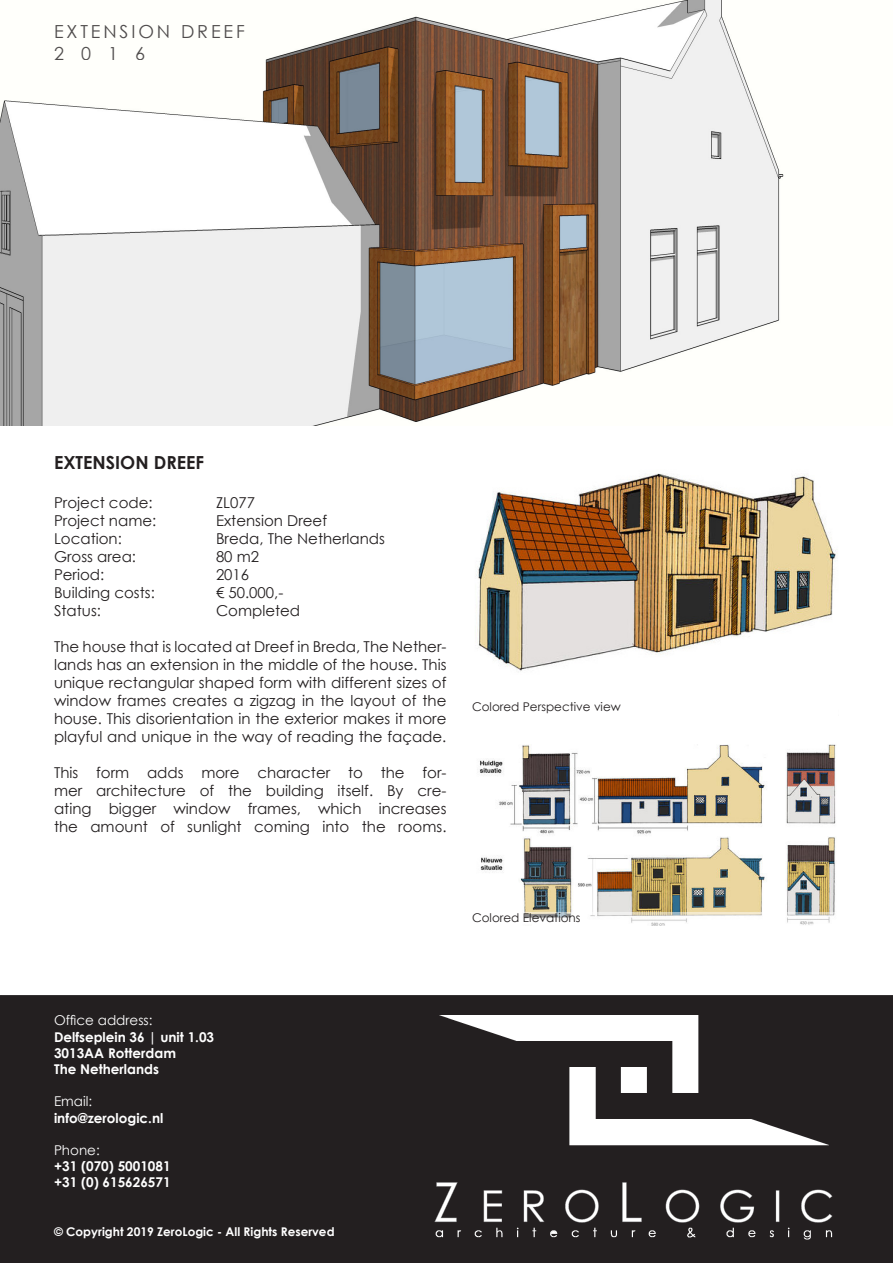
<style>
.page{position:relative;width:893px;height:1263px;background:#fff}
.page>*{position:absolute;margin:0;border:0;box-sizing:border-box;transform-origin:0 0}
.t1{font:18px/21.6px "Century Gothic";letter-spacing:.16em;color:#231f20}
.t2{font:700 18px "Century Gothic";color:#231f20}
.t3{font:15px/18px "Century Gothic";color:#231f20;text-align:justify}
.t4{font:700 13.5px/16.2px "Century Gothic";color:#fff}
.t5{font:13.5px "Century Gothic";color:#fff}
.t6{font:700 12px "Century Gothic";color:#fff}
.t7{font:12px "Century Gothic";color:#231f20}
</style>
<div class="page">
<div style="left:1px;top:996px;width:891px;height:266px;background:#231f20"></div>
<div style="left:0;top:995px;width:893px;height:268px;border:2px solid #231f20"></div>
<img style="left:434px;top:1015px;width:399px;height:225px">
<img style="left:0;top:0;width:784px;height:425px">
<img style="left:476px;top:473px;width:362px;height:199px">
<img style="left:479px;top:744px;width:357px;height:168px">
<svg style="left:524px;top:912px;width:311px;height:14px"></svg>
<p class="t1" style="left:54px;top:20px;width:192px">EXTENSION DREEF<br>2016</p>
<p class="t2" style="left:54px;top:448px;width:152px">EXTENSION DREEF</p>
<p class="t3" style="left:54px;top:493px;width:100px">Project code:</p>
<p class="t3" style="left:216px;top:493px;width:41px">ZL077</p>
<p class="t3" style="left:54px;top:511px;width:104px">Project name:</p>
<p class="t3" style="left:216px;top:511px;width:113px">Extension Dreef</p>
<p class="t3" style="left:54px;top:529px;width:69px">Location:</p>
<p class="t3" style="left:216px;top:529px;width:170px">Breda, The Netherlands</p>
<p class="t3" style="left:54px;top:547px;width:84px">Gross area:</p>
<p class="t3" style="left:216px;top:547px;width:45px">80 m2</p>
<p class="t3" style="left:54px;top:565px;width:52px">Period:</p>
<p class="t3" style="left:216px;top:565px;width:35px">2016</p>
<p class="t3" style="left:54px;top:583px;width:102px">Building costs:</p>
<p class="t3" style="left:216px;top:583px;width:69px">€ 50.000,-</p>
<p class="t3" style="left:54px;top:601px;width:48px">Status:</p>
<p class="t3" style="left:216px;top:601px;width:86px">Completed</p>
<p class="t3" style="left:54px;top:637px;width:394px">The house that is located at Dreef in Breda, The Nether&shy;lands has an extension in the middle of the house. This unique rectangular shaped form with different sizes of window frames creates a zigzag in the layout of the house. This disorientation in the exterior makes it more playful and unique in the way of reading the façade.</p>
<p class="t3" style="left:54px;top:763px;width:394px">This form adds more character to the for&shy;mer architecture of the building itself. By cre&shy;ating bigger window frames, which increases the amount of sunlight coming into the rooms.</p>
<p class="t7" style="left:472px;top:698px;width:150px">Colored Perspective view</p>
<p class="t7" style="left:472px;top:909px;width:110px">Colored Elevations</p>
<p class="t5" style="left:54px;top:1011px;width:100px">Office address:</p>
<p class="t4" style="left:54px;top:1028px;width:162px">Delfseplein 36 | unit 1.03<br>3013AA Rotterdam<br>The Netherlands</p>
<p class="t5" style="left:54px;top:1092px;width:40px">Email:</p>
<p class="t4" style="left:54px;top:1109px;width:111px">info@zerologic.nl</p>
<p class="t5" style="left:54px;top:1141px;width:47px">Phone:</p>
<p class="t4" style="left:54px;top:1157px;width:118px">+31 (070) 5001081 +31 (0) 615626571</p>
<p class="t6" style="left:54px;top:1222px;width:282px">© Copyright 2019 ZeroLogic - All Rights Reserved</p>
</div>
